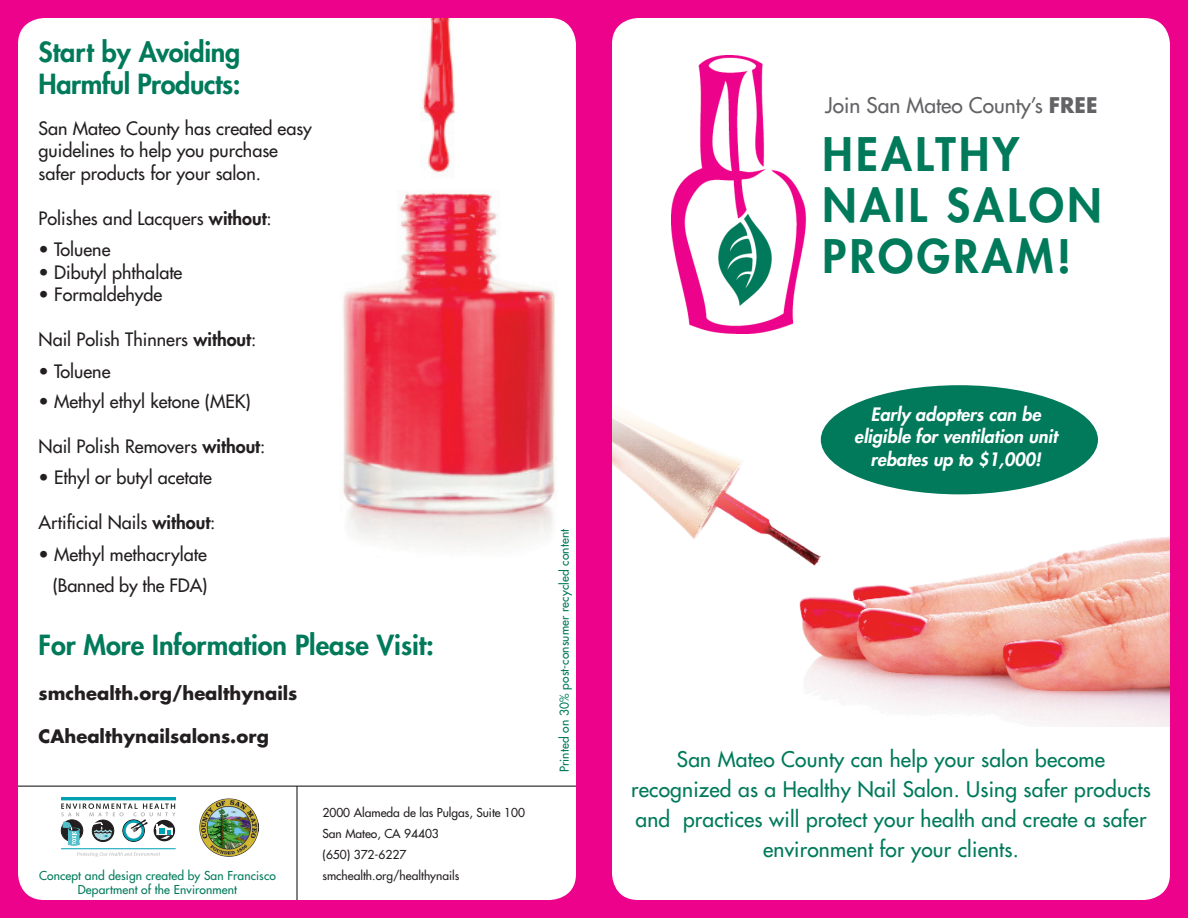
<style>
.page{position:relative;width:1188px;height:918px;background:#ed028c}
.page>*{position:absolute;margin:0;border:0;box-sizing:border-box;transform-origin:0 0}
.t1{font:800 45px/51px "Futura";letter-spacing:.075em;color:#007a5a}
.t2{font:800 27px "Futura";color:#007a5a}
.t3{font:21px/30px "Futura";letter-spacing:.01em;color:#007a5a;text-align:center}
.t4{font:21px "Futura";color:#636366}
.t5{font:18px "Futura";color:#231f20}
.t6{font:italic 800 18px "Futura";color:#fff}
.t7{font:700 18px "Futura";color:#231f20}
.t8{font:12px/13.5px "Futura";letter-spacing:.01em;color:#007a5a;text-align:center}
.t9{font:12px "Futura";color:#231f20}
.s1{font-weight:800}
.s2{font-weight:700}
</style>
<div class="page">
<div style="left:18px;top:18px;width:558px;height:882px;background:#fff;border-radius:26px"></div>
<div style="left:612px;top:18px;width:558px;height:882px;background:#fff;border-radius:26px"></div>
<img style="left:612px;top:392px;width:558px;height:334px">
<img style="left:343px;top:18px;width:233px;height:530px">
<div style="left:821px;top:385px;width:277px;height:109px;background:#007a5a;border-radius:50%"></div>
<hr style="left:296px;top:786px;width:2px;height:114px;background:#231f20">
<hr style="left:18px;top:786px;width:558px;height:1px;background:#231f20">
<img style="left:671px;top:55px;width:136px;height:279px">
<img style="left:200px;top:799px;width:58px;height:58px">
<svg style="left:77px;top:852px;width:83px;height:5px"></svg>
<div style="left:61px;top:798px;width:115px;height:2px;border:1px solid #00a2b2"></div>
<svg style="left:61px;top:803px;width:115px;height:42px"></svg>
<hr style="left:61px;top:848px;width:115px;height:1px;background:#00a2b2">
<p class="t2" style="left:39px;top:34px;width:203px">Start by Avoiding</p>
<p class="t2" style="left:39px;top:66px;width:203px">Harmful Products:</p>
<p class="t5" style="left:39px;top:117px;width:275px">San Mateo County has created easy</p>
<p class="t5" style="left:39px;top:139px;width:241px">guidelines to help you purchase</p>
<p class="t5" style="left:39px;top:162px;width:224px">safer products for your salon.</p>
<p class="t5" style="left:39px;top:207px;width:235px">Polishes and Lacquers <span class="s1">without</span>:</p>
<p class="t5" style="left:39px;top:238px;width:73px">• Toluene</p>
<p class="t5" style="left:39px;top:261px;width:145px">• Dibutyl phthalate</p>
<p class="t5" style="left:39px;top:283px;width:125px">• Formaldehyde</p>
<p class="t5" style="left:39px;top:328px;width:219px">Nail Polish Thinners <span class="s1">without</span>:</p>
<p class="t5" style="left:39px;top:360px;width:73px">• Toluene</p>
<p class="t5" style="left:39px;top:390px;width:214px">• Methyl ethyl ketone (MEK)</p>
<p class="t5" style="left:39px;top:435px;width:228px">Nail Polish Removers <span class="s1">without</span>:</p>
<p class="t5" style="left:39px;top:466px;width:175px">• Ethyl or butyl acetate</p>
<p class="t5" style="left:39px;top:511px;width:178px">Artificial Nails <span class="s1">without</span>:</p>
<p class="t5" style="left:39px;top:543px;width:170px">• Methyl methacrylate</p>
<p class="t5" style="left:53px;top:574px;width:156px">(Banned by the FDA)</p>
<p class="t2" style="left:39px;top:627px;width:397px">For More Information Please Visit:</p>
<p class="t7" style="left:39px;top:680px;width:260px">smchealth.org/healthynails</p>
<p class="t7" style="left:39px;top:724px;width:232px">CAhealthynailsalons.org</p>
<p class="t8" style="left:39px;top:869px;width:238px">Concept and design created by San Francisco<br>Department of the Environment</p>
<p class="t9" style="left:322px;top:805px;width:204px">2000 Alameda de las Pulgas, Suite 100</p>
<p class="t9" style="left:322px;top:826px;width:118px">San Mateo, CA 94403</p>
<p class="t9" style="left:322px;top:847px;width:85px">(650) 372-6227</p>
<p class="t9" style="left:322px;top:868px;width:138px">smchealth.org/healthynails</p>
<p class="t8" style="left:558px;top:772px;width:245px;rotate:-90deg">Printed on 30% post-consumer recycled content</p>
<p class="t4" style="left:825px;top:91px;width:274px">Join San Mateo County’s <span class="s2">FREE</span></p>
<p class="t1" style="left:823px;top:128px;width:280px">HEALTHY<br>NAIL SALON<br>PROGRAM!</p>
<p class="t6" style="left:871px;top:402px;width:171px">Early adopters can be</p>
<p class="t6" style="left:854px;top:425px;width:204px">eligible for ventilation unit</p>
<p class="t6" style="left:871px;top:447px;width:172px">rebates up to $1,000!</p>
<p class="t3" style="left:631px;top:744px;width:521px">San Mateo County can help your salon become recognized as a Healthy Nail Salon. Using safer products and practices will protect your health and create a safer environment for your clients.</p>
</div>
